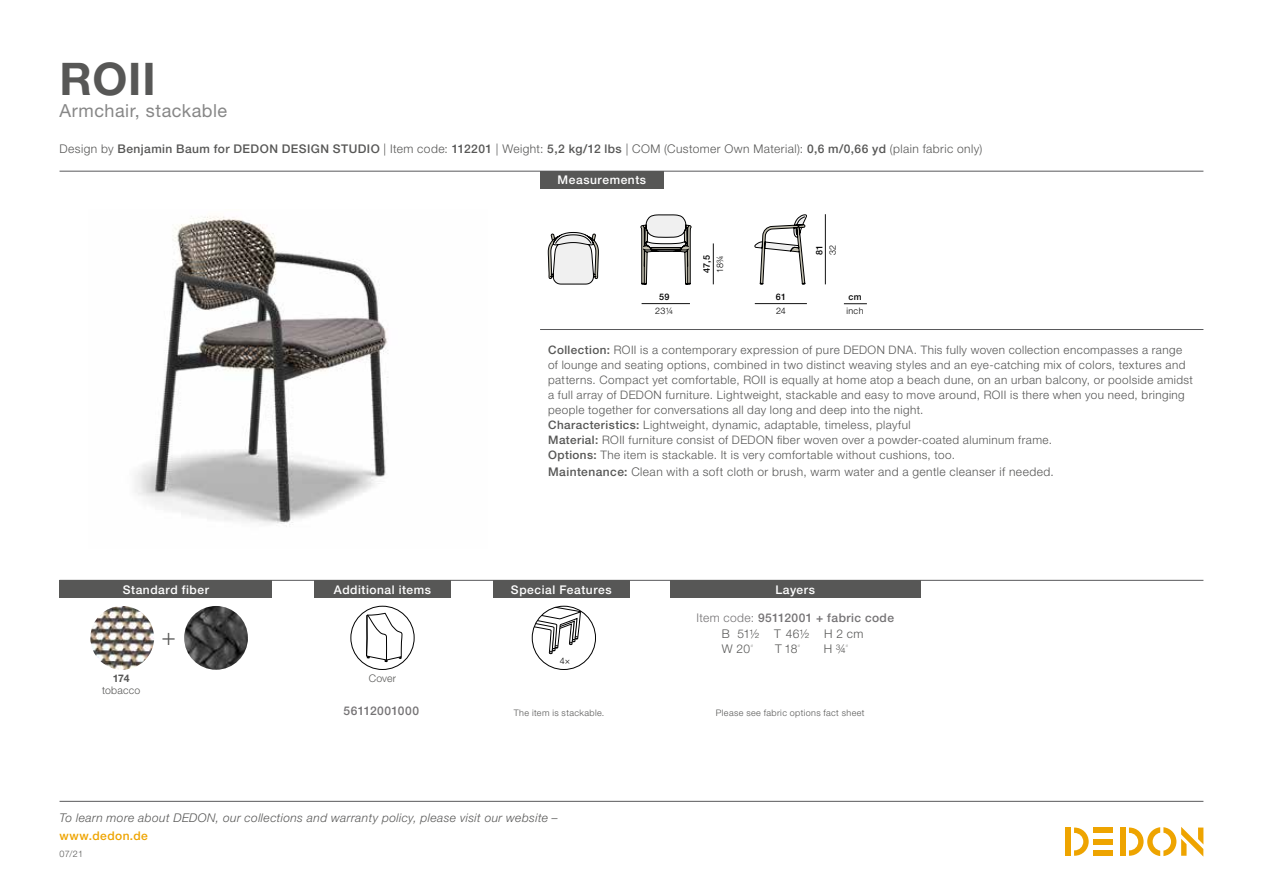
<style>
.page{position:relative;width:1263px;height:893px;background:#fff}
.page>*{position:absolute;margin:0;border:0;box-sizing:border-box;transform-origin:0 0}
.t1{font:700 45px "Helvetica Neue LT";color:#575756}
.t2{font:300 24px "Helvetica Neue LT";color:#575756}
.t3{font:18px "Helvetica Neue LT";letter-spacing:.03em;color:#878787}
.t4{font:300 12px "Helvetica Neue LT";letter-spacing:.035em;color:#575756}
.t5{font:italic 300 12px "Helvetica Neue LT";letter-spacing:.035em;color:#575756}
.t6{font:500 12px "Helvetica Neue LT";letter-spacing:.045em;color:#fff}
.t7{font:500 12px/16.5px "Helvetica Neue LT";letter-spacing:.035em;color:#757375;text-align:center}
.t8{font:500 12px "Helvetica Neue LT";letter-spacing:.035em;color:#eea400}
.t9{font:300 11.7px/15px "Helvetica Neue LT";letter-spacing:.035em;color:#575756}
.t10{font:300 10.5px "Helvetica Neue LT";letter-spacing:.02em;color:#575756}
.t11{font:700 10.5px "Helvetica Neue LT";color:#575756}
.t12{font:300 9px "Helvetica Neue LT";letter-spacing:.045em;color:#575756}
.t13{font:300 9px "Helvetica Neue LT";letter-spacing:.03em;color:#000}
.t14{font:500 9px "Helvetica Neue LT";letter-spacing:.035em;color:#000}
.s1{font-weight:500}
.s2{font-style:italic}
.s3{font-weight:300}
.s4{font-weight:300;color:#575756}
.s5{font-weight:900;font-stretch:condensed}
</style>
<div class="page">
<div style="left:1120px;top:827px;width:5px;height:29px;background:#eea400"></div>
<div style="left:1094px;top:827px;width:19px;height:6px;background:#eea400"></div>
<div style="left:1094px;top:850px;width:19px;height:6px;background:#eea400"></div>
<div style="left:1094px;top:839px;width:19px;height:5px;background:#eea400"></div>
<svg style="left:1074px;top:827px;width:15px;height:29px"></svg>
<div style="left:1065px;top:827px;width:6px;height:29px;background:#eea400"></div>
<svg style="left:1129px;top:827px;width:74px;height:29px"></svg>
<hr style="left:60px;top:801px;width:1143px;height:1px;background:#59595b">
<img style="left:135px;top:216px;width:253px;height:309px">
<hr style="left:60px;top:580px;width:1143px;height:1px;background:#59595b">
<hr style="left:60px;top:171px;width:1143px;height:1px;background:#59595b">
<hr style="left:540px;top:329px;width:663px;height:1px;background:#59595b">
<div style="left:540px;top:171px;width:124px;height:17px;background:#575756"></div>
<div style="left:60px;top:580px;width:212px;height:17px;background:#575756"></div>
<img style="left:90px;top:606px;width:64px;height:64px;border-radius:32px">
<div style="left:314px;top:580px;width:136px;height:17px;background:#575756"></div>
<div style="left:493px;top:580px;width:136px;height:17px;background:#575756"></div>
<div style="left:351px;top:606px;width:63px;height:64px;border:1px solid #000;border-radius:50%"></div>
<svg style="left:366px;top:613px;width:36px;height:49px"></svg>
<svg style="left:534px;top:607px;width:50px;height:47px"></svg>
<div style="left:532px;top:606px;width:64px;height:64px;border:1px solid #000;border-radius:50%"></div>
<div style="left:670px;top:580px;width:251px;height:17px;background:#575756"></div>
<img style="left:184px;top:606px;width:64px;height:64px;border-radius:32px">
<hr style="left:713px;top:243px;width:1px;height:41px;background:#121212">
<hr style="left:642px;top:303px;width:48px;height:1px;background:#121212">
<svg style="left:844px;top:303px;width:23px;height:1px"></svg>
<hr style="left:825px;top:214px;width:1px;height:70px;background:#121212">
<hr style="left:755px;top:303px;width:52px;height:1px;background:#121212">
<svg style="left:754px;top:215px;width:53px;height:70px"></svg>
<svg style="left:641px;top:215px;width:50px;height:70px"></svg>
<svg style="left:548px;top:232px;width:51px;height:52px"></svg>
<h1 class="t1" style="left:60px;top:51px;width:98px">ROII</h1>
<h3 class="t3" style="left:60px;top:100px;width:169px">Armchair, stackable</h3>
<p class="t4" style="left:60px;top:142px;width:924px">Design by <span class="s1">Benjamin Baum for DEDON DESIGN STUDIO</span> | Item code: <span class="s1">112201</span> | Weight: <span class="s1">5,2 kg/12 lbs</span> | COM (Customer Own Material): <span class="s1">0,6 m/0,66 yd</span> (plain fabric only)</p>
<p class="t6" style="left:558px;top:173px;width:90px">Measurements</p>
<p class="t14" style="left:659px;top:292px;width:12px">59</p>
<p class="t13" style="left:655px;top:305px;width:19px">23¼</p>
<p class="t14" style="left:701px;top:273px;width:19px;rotate:-90deg">47,5</p>
<p class="t13" style="left:714px;top:273px;width:19px;rotate:-90deg">18¾</p>
<p class="t14" style="left:776px;top:292px;width:12px">61</p>
<p class="t13" style="left:776px;top:305px;width:11px">24</p>
<p class="t14" style="left:814px;top:255px;width:12px;rotate:-90deg">81</p>
<p class="t13" style="left:827px;top:255px;width:12px;rotate:-90deg">32</p>
<p class="t14" style="left:848px;top:292px;width:15px">cm</p>
<p class="t13" style="left:846px;top:305px;width:19px">inch</p>
<p class="t6" style="left:123px;top:582px;width:88px">Standard fiber</p>
<p class="t11" style="left:113px;top:672px;width:18px">174</p>
<p class="t10" style="left:102px;top:684px;width:40px">tobacco</p>
<h2 class="t2" style="left:162px;top:622px;width:16px">+</h2>
<p class="t9" style="left:548px;top:342px;width:646px"><span class="s1">Collection:</span> ROII is a contemporary expression of pure DEDON DNA. This fully woven collection encompasses a range of lounge and seating options, combined in two distinct weaving styles and an eye-catching mix of colors, textures and patterns. Compact yet comfortable, ROII is equally at home atop a beach dune, on an urban balcony, or poolside amidst a full array of DEDON furniture. Lightweight, stackable and easy to move around, ROII is there when you need, bringing people together for conversations all day long and deep into the night.<br><span class="s1">Characteristics:</span> Lightweight, dynamic, adaptable, timeless, playful<br><span class="s1">Material:</span> ROII furniture consist of DEDON fiber woven over a powder-coated aluminum frame.<br><span class="s1">Options:</span> The item is stackable. It is very comfortable without cushions, too.</p>
<p class="t4" style="left:548px;top:464px;width:507px"><span class="s1">Maintenance:</span> Clean with a soft cloth or brush, warm water and a gentle cleanser if needed.</p>
<p class="t6" style="left:334px;top:582px;width:99px">Additional items</p>
<p class="t6" style="left:511px;top:582px;width:102px">Special Features</p>
<p class="t10" style="left:369px;top:672px;width:29px">Cover</p>
<p class="t13" style="left:560px;top:655px;width:12px">4<span class="s2">×</span></p>
<p class="t6" style="left:767px;top:582px;width:57px">Cushions</p>
<p class="t6" style="left:775px;top:582px;width:41px">Layers</p>
<p class="t7" style="left:696px;top:609px;width:199px"><span class="s3">Item code:</span> 95112001 + fabric code<br><span class="s4">B 51½ T 46½ H 2 cm</span></p>
<p class="t4" style="left:722px;top:642px;width:33px">W 20<span class="s5">“</span></p>
<p class="t4" style="left:775px;top:642px;width:27px">T 18<span class="s5">“</span></p>
<p class="t4" style="left:824px;top:642px;width:26px">H ¾<span class="s5">“</span></p>
<p class="t7" style="left:344px;top:703px;width:77px">56112001000</p>
<p class="t12" style="left:514px;top:707px;width:92px">The item is stackable.</p>
<p class="t12" style="left:716px;top:707px;width:150px">Please see fabric options fact sheet</p>
<p class="t5" style="left:60px;top:811px;width:500px">To learn more about DEDON, our collections and warranty policy, please visit our website –</p>
<p class="t8" style="left:60px;top:829px;width:90px">www.dedon.de</p>
<p class="t12" style="left:60px;top:848px;width:25px">07/21</p>
</div>
